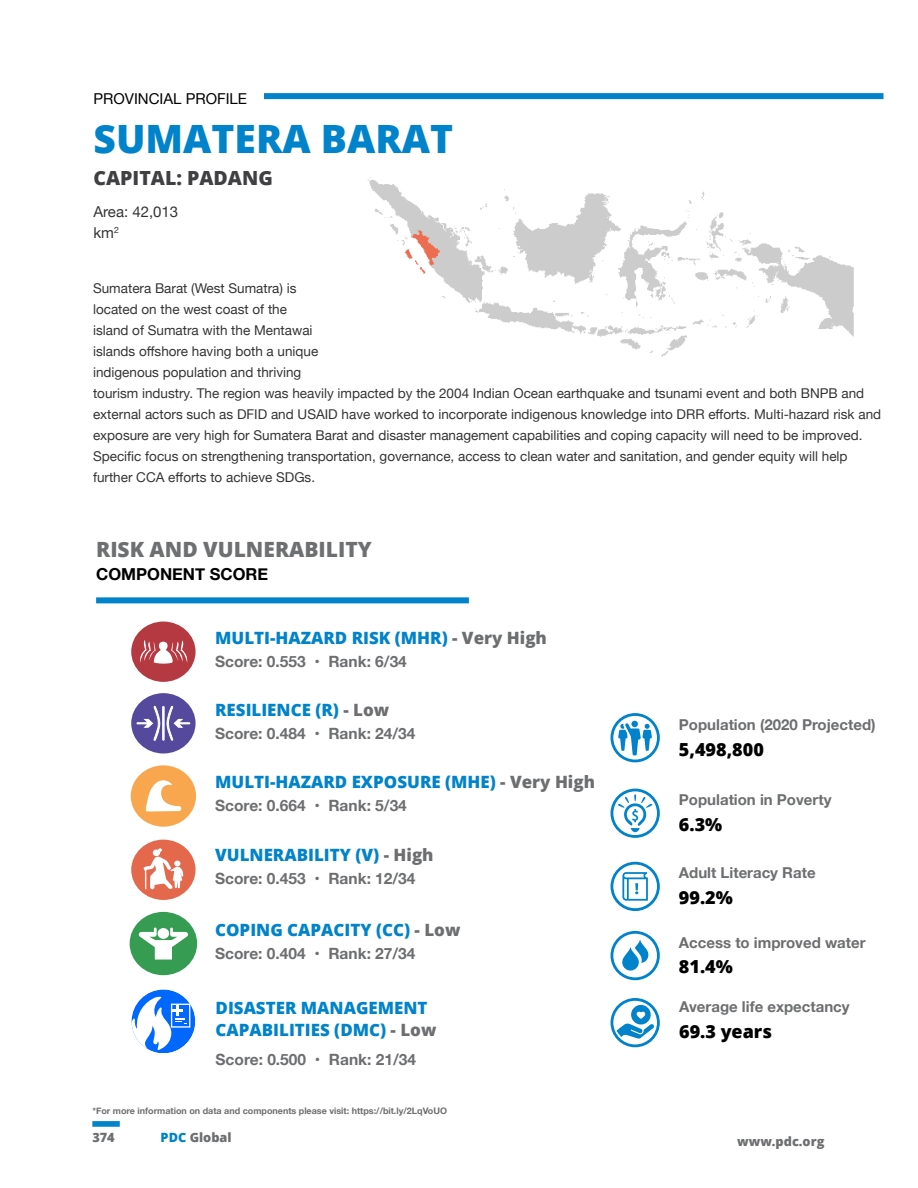
<style>
.page{position:relative;width:918px;height:1188px;background:#fff}
.page>*{position:absolute;margin:0;border:0;box-sizing:border-box;transform-origin:0 0}
.t1{font:800 39px "Open Sans";color:#0083ca}
.t2{font:800 21px "Open Sans";color:#6d6f71}
.t3{font:800 19.5px "Open Sans";color:#404042}
.t4{font:800 18px "Open Sans";color:#000}
.t5{font:800 16.95px/22.5px "Open Sans";color:#0083ca}
.t6{font:700 16.5px "Helvetica Neue";color:#000}
.t7{font:700 15.45px "Helvetica Neue";color:#6d6e70}
.t8{font:700 15px "Helvetica Neue";color:#6d6e70}
.t9{font:15px/21px "Helvetica Neue";color:#000}
.t10{font:13.5px/21px "Helvetica Neue";color:#000}
.t11{font:800 12.75px "Open Sans";color:#6d6e70}
.t12{font:700 9px "Helvetica Neue";color:#6d6e70}
.s1{color:#6d6e70}
.s2{color:#0083ca}
</style>
<div class="page">
<div style="left:264px;top:93px;width:620px;height:6px;background:#0083ca"></div>
<div style="left:92px;top:1121px;width:28px;height:6px;background:#0083ca"></div>
<svg style="left:611px;top:862px;width:49px;height:49px"></svg>
<svg style="left:611px;top:789px;width:49px;height:49px"></svg>
<svg style="left:611px;top:998px;width:49px;height:49px"></svg>
<svg style="left:611px;top:931px;width:49px;height:49px"></svg>
<svg style="left:611px;top:713px;width:49px;height:49px"></svg>
<div style="left:131px;top:622px;width:65px;height:60px;background:#b53940;border-radius:50%"></div>
<svg style="left:140px;top:640px;width:47px;height:24px"></svg>
<svg style="left:131px;top:693px;width:65px;height:61px"></svg>
<div style="left:131px;top:765px;width:65px;height:62px;background:#f9a74f;border-radius:50%"></div>
<svg style="left:146px;top:780px;width:35px;height:31px"></svg>
<div style="left:131px;top:840px;width:65px;height:60px;background:#e4684b;border-radius:50%"></div>
<svg style="left:143px;top:848px;width:40px;height:41px"></svg>
<div style="left:130px;top:912px;width:67px;height:63px;background:#359c51;border-radius:50%"></div>
<svg style="left:139px;top:928px;width:49px;height:32px"></svg>
<svg style="left:132px;top:989px;width:63px;height:64px"></svg>
<img style="left:367px;top:177px;width:487px;height:180px">
<div style="left:96px;top:597px;width:373px;height:6px;background:#0083ca"></div>
<p class="t9" style="left:94px;top:89px;width:155px">PROVINCIAL PROFILE</p>
<h1 class="t1" style="left:94px;top:123px;width:361px">SUMATERA BARAT</h1>
<h3 class="t3" style="left:94px;top:170px;width:181px">CAPITAL: PADANG</h3>
<p class="t9" style="left:93px;top:202px;width:86px">Area: 42,013 km<sup>2</sup></p>
<p class="t10" style="left:93px;top:279px;width:790px">Sumatera Barat (West Sumatra) is<br>located on the west coast of the<br>island of Sumatra with the Mentawai<br>islands offshore having both a unique<br>indigenous population and thriving<br>tourism industry. The region was heavily impacted by the 2004 Indian Ocean earthquake and tsunami event and both BNPB and external actors such as DFID and USAID have worked to incorporate indigenous knowledge into DRR efforts. Multi-hazard risk and exposure are very high for Sumatera Barat and disaster management capabilities and coping capacity will need to be improved.<br>Specific focus on strengthening transportation, governance, access to clean water and sanitation, and gender equity will help further CCA efforts to achieve SDGs.</p>
<h2 class="t2" style="left:96px;top:541px;width:277px">RISK AND VULNERABILITY</h2>
<p class="t6" style="left:96px;top:567px;width:174px">COMPONENT SCORE</p>
<p class="t5" style="left:215px;top:628px;width:333px">MULTI-HAZARD RISK (MHR) <span class="s1">- Very High</span></p>
<p class="t7" style="left:215px;top:650px;width:193px">Score: 0.553 • Rank: 6/34</p>
<p class="t5" style="left:215px;top:700px;width:176px">RESILIENCE (R) <span class="s1">- Low</span></p>
<p class="t7" style="left:215px;top:721px;width:202px">Score: 0.484 • Rank: 24/34</p>
<p class="t5" style="left:215px;top:773px;width:381px">MULTI-HAZARD EXPOSURE (MHE) <span class="s1">- Very High</span></p>
<p class="t7" style="left:215px;top:794px;width:193px">Score: 0.664 • Rank: 5/34</p>
<p class="t5" style="left:215px;top:845px;width:220px">VULNERABILITY (V) <span class="s1">- High</span></p>
<p class="t7" style="left:215px;top:867px;width:202px">Score: 0.453 • Rank: 12/34</p>
<p class="t5" style="left:215px;top:920px;width:247px">COPING CAPACITY (CC) <span class="s1">- Low</span></p>
<p class="t7" style="left:215px;top:942px;width:202px">Score: 0.404 • Rank: 27/34</p>
<p class="t5" style="left:216px;top:998px;width:222px">DISASTER MANAGEMENT<br>CAPABILITIES (DMC) <span class="s1">- Low</span></p>
<p class="t7" style="left:216px;top:1048px;width:202px">Score: 0.500 • Rank: 21/34</p>
<p class="t12" style="left:92px;top:1103px;width:356px">*For more information on data and components please visit: https://bit.ly/2LqVoUO</p>
<p class="t8" style="left:679px;top:719px;width:198px">Population (2020 Projected)</p>
<h3 class="t4" style="left:679px;top:742px;width:86px">5,498,800</h3>
<p class="t8" style="left:679px;top:794px;width:154px">Population in Poverty</p>
<h3 class="t4" style="left:679px;top:817px;width:45px">6.3%</h3>
<p class="t8" style="left:679px;top:867px;width:138px">Adult Literacy Rate</p>
<h3 class="t4" style="left:679px;top:890px;width:55px">99.2%</h3>
<p class="t8" style="left:679px;top:937px;width:188px">Access to improved water</p>
<h3 class="t4" style="left:679px;top:959px;width:55px">81.4%</h3>
<p class="t8" style="left:679px;top:1001px;width:172px">Average life expectancy</p>
<h3 class="t4" style="left:679px;top:1024px;width:94px">69.3 years</h3>
<p class="t11" style="left:92px;top:1132px;width:24px">374</p>
<p class="t11" style="left:161px;top:1132px;width:72px"><span class="s2">PDC</span> Global</p>
<p class="t11" style="left:737px;top:1136px;width:89px">www.pdc.org</p>
</div>
